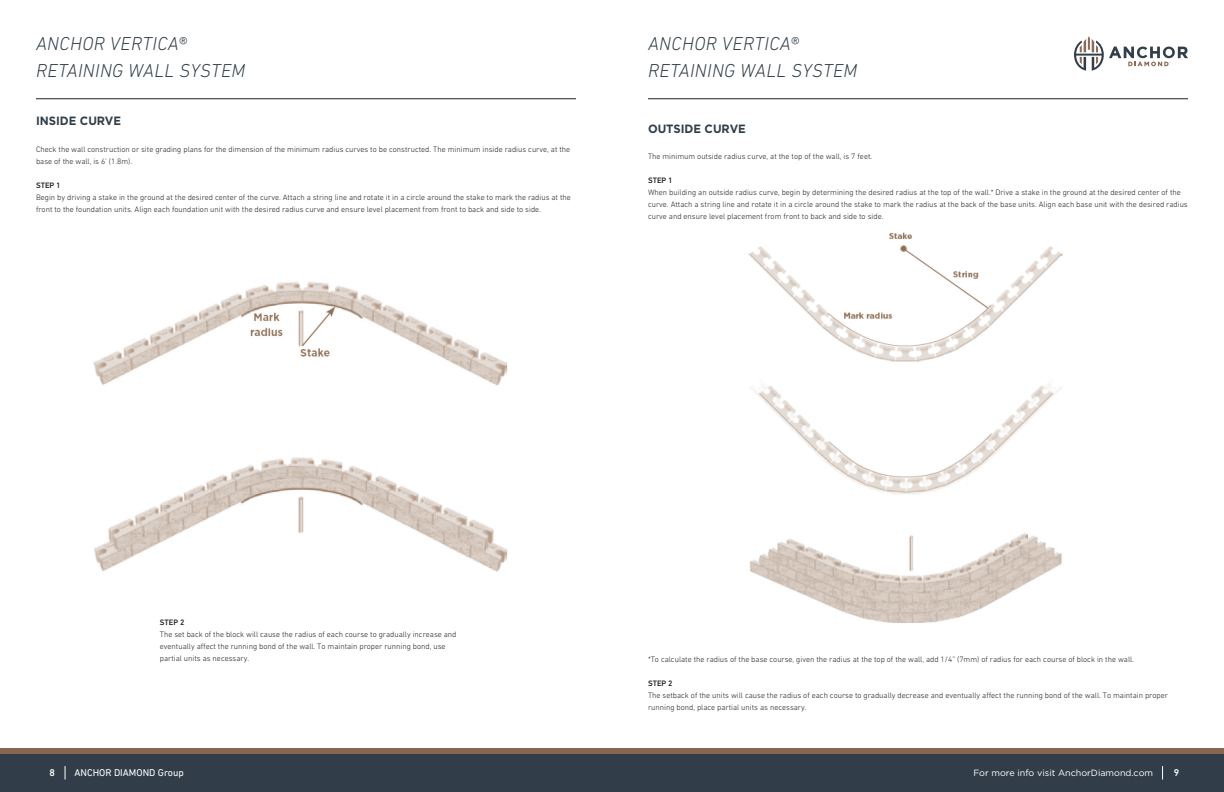
<style>
.page{position:relative;width:1224px;height:792px;background:#fff}
.page>*{position:absolute;margin:0;border:0;box-sizing:border-box;transform-origin:0 0}
.Rest_of_Product_Name{font:italic 300 19px "DIN Next LT Pro";letter-spacing:.02em;color:#313e49}
.t1{font:700 12px "Gotham";color:#313e49;scale:.95 1}
.t2{font:10px "DIN Next LT Pro";color:#fff}
.t3{font:500 10px "DIN Next W1 G";color:#fff}
.t4{font:9px "Gotham";color:#fff}
.Measurements{font:300 8px/12px "DIN Next W1 G";color:#231f20}
.Measurements-2{font:500 8px "DIN Next W1 G";color:#231f20}
</style>
<div class="page">
<div style="left:0;top:752px;width:1224px;height:40px;background:#313e49"></div>
<svg style="left:65px;top:766px;width:1px;height:14px"></svg>
<svg style="left:1162px;top:766px;width:1px;height:14px"></svg>
<hr style="left:36px;top:98px;width:540px;height:1px;background:#231f20">
<hr style="left:648px;top:98px;width:540px;height:1px;background:#231f20">
<svg style="left:1074px;top:36px;width:114px;height:35px"></svg>
<div style="left:0;top:748px;width:1224px;height:5px;background:#886750"></div>
<img style="left:93px;top:281px;width:415px;height:291px">
<img style="left:748px;top:232px;width:315px;height:391px">
<p class="Rest_of_Product_Name" style="left:36px;top:33px;width:152px">ANCHOR VERTICA®</p>
<p class="Rest_of_Product_Name" style="left:36px;top:60px;width:211px">RETAINING WALL SYSTEM</p>
<p class="t1" style="left:36px;top:114px;width:91px">INSIDE CURVE</p>
<p class="Measurements" style="left:36px;top:143px;width:536px">Check the wall construction or site grading plans for the dimension of the minimum radius curves to be constructed. The minimum inside radius curve, at the base of the wall, is 6’ (1.8m).</p>
<p class="Measurements-2" style="left:36px;top:180px;width:26px">STEP 1</p>
<p class="Measurements" style="left:36px;top:191px;width:536px">Begin by driving a stake in the ground at the desired center of the curve. Attach a string line and rotate it in a circle around the stake to mark the radius at the front to the foundation units. Align each foundation unit with the desired radius curve and ensure level placement from front to back and side to side.</p>
<p class="Rest_of_Product_Name" style="left:648px;top:33px;width:152px">ANCHOR VERTICA®</p>
<p class="Rest_of_Product_Name" style="left:648px;top:60px;width:211px">RETAINING WALL SYSTEM</p>
<p class="t1" style="left:648px;top:121px;width:105px">OUTSIDE CURVE</p>
<p class="Measurements" style="left:648px;top:150px;width:226px">The minimum outside radius curve, at the top of the wall, is 7 feet.</p>
<p class="Measurements-2" style="left:648px;top:176px;width:26px">STEP 1</p>
<p class="Measurements" style="left:648px;top:186px;width:541px">When building an outside radius curve, begin by determining the desired radius at the top of the wall.* Drive a stake in the ground at the desired center of the curve. Attach a string line and rotate it in a circle around the stake to mark the radius at the back of the base units. Align each base unit with the desired radius curve and ensure level placement from front to back and side to side.</p>
<p class="Measurements-2" style="left:160px;top:618px;width:26px">STEP 2</p>
<p class="Measurements" style="left:160px;top:628px;width:298px">The set back of the block will cause the radius of each course to gradually increase and eventually affect the running bond of the wall. To maintain proper running bond, use partial units as necessary.</p>
<p class="Measurements" style="left:648px;top:654px;width:487px">*To calculate the radius of the base course, given the radius at the top of the wall, add 1/4” (7mm) of radius for each course of block in the wall.</p>
<p class="Measurements-2" style="left:648px;top:679px;width:26px">STEP 2</p>
<p class="Measurements" style="left:648px;top:690px;width:521px">The setback of the units will cause the radius of each course to gradually decrease and eventually affect the running bond of the wall. To maintain proper running bond, place partial units as necessary.</p>
<p class="t3" style="left:50px;top:767px;width:7px">8</p>
<p class="t2" style="left:74px;top:767px;width:111px">ANCHOR DIAMOND Group</p>
<p class="t4" style="left:974px;top:768px;width:181px">For more info visit AnchorDiamond.com</p>
<p class="t3" style="left:1174px;top:767px;width:7px">9</p>
</div>
